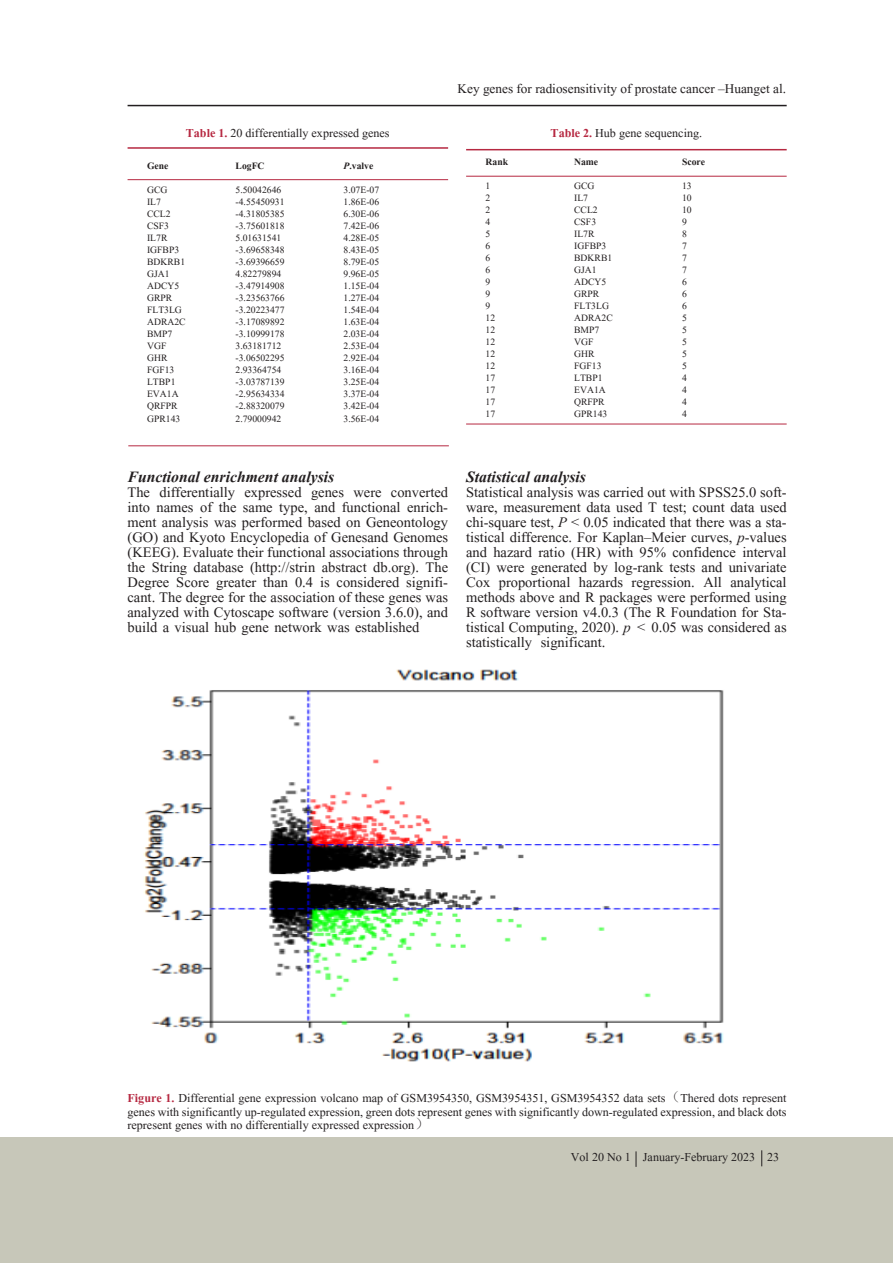
<style>
.page{position:relative;width:893px;height:1263px;background:#fff}
.page>*{position:absolute;margin:0;border:0;box-sizing:border-box;transform-origin:0 0}
.t1{font:italic 700 19.5px "Aparajita";color:#231f20}
.t2{font:18px/15px "Aparajita";color:#231f20;text-align:justify}
.t3{font:16.5px "Aparajita";color:#231f20}
.t4{font:15px/13.5px "Aparajita";color:#231f20;text-align:justify}
.t5{font:12px "Aparajita";color:#231f20}
.t6{font:700 12px "Aparajita";color:#231f20}
.s1{font-weight:700;color:#b62841}
.s2{font-style:italic}
.s3{font-family:"Sim Sun"}
</style>
<div class="page">
<hr style="left:128px;top:105px;width:659px;height:1px;background:#231f20">
<div style="left:0;top:1137px;width:893px;height:126px;background:#c7c7b9"></div>
<hr style="left:128px;top:147px;width:320px;height:2px;background:#b62841">
<hr style="left:128px;top:445px;width:321px;height:1px;background:#b62841">
<hr style="left:128px;top:179px;width:320px;height:1px;background:#b62841">
<hr style="left:466px;top:149px;width:321px;height:1px;background:#b62841">
<hr style="left:466px;top:176px;width:321px;height:1px;background:#b62841">
<hr style="left:466px;top:424px;width:321px;height:1px;background:#b62841">
<img style="left:143px;top:669px;width:581px;height:393px">
<svg style="left:636px;top:1151px;width:1px;height:16px"></svg>
<svg style="left:761px;top:1150px;width:1px;height:17px"></svg>
<p class="t4" style="left:186px;top:128px;width:205px"><span class="s1">Table 1.</span> 20 differentially expressed genes</p>
<p class="t6" style="left:147px;top:161px;width:23px">Gene</p>
<p class="t6" style="left:236px;top:161px;width:30px">LogFC</p>
<p class="t6" style="left:344px;top:161px;width:31px"><span class="s2">P</span>.valve</p>
<p class="t5" style="left:147px;top:184px;width:22px">GCG</p>
<p class="t5" style="left:236px;top:184px;width:47px">5.50042646</p>
<p class="t5" style="left:344px;top:184px;width:37px">3.07E-07</p>
<p class="t5" style="left:147px;top:196px;width:15px">IL7</p>
<p class="t5" style="left:236px;top:196px;width:51px">-4.55450931</p>
<p class="t5" style="left:344px;top:196px;width:37px">1.86E-06</p>
<p class="t5" style="left:147px;top:208px;width:25px">CCL2</p>
<p class="t5" style="left:236px;top:208px;width:51px">-4.31805385</p>
<p class="t5" style="left:344px;top:208px;width:37px">6.30E-06</p>
<p class="t5" style="left:147px;top:220px;width:24px">CSF3</p>
<p class="t5" style="left:236px;top:220px;width:51px">-3.75601818</p>
<p class="t5" style="left:344px;top:220px;width:37px">7.42E-06</p>
<p class="t5" style="left:147px;top:232px;width:22px">IL7R</p>
<p class="t5" style="left:236px;top:232px;width:47px">5.01631541</p>
<p class="t5" style="left:344px;top:232px;width:37px">4.28E-05</p>
<p class="t5" style="left:147px;top:244px;width:34px">IGFBP3</p>
<p class="t5" style="left:236px;top:244px;width:51px">-3.69658348</p>
<p class="t5" style="left:344px;top:244px;width:37px">8.43E-05</p>
<p class="t5" style="left:147px;top:256px;width:40px">BDKRB1</p>
<p class="t5" style="left:236px;top:256px;width:51px">-3.69396659</p>
<p class="t5" style="left:344px;top:256px;width:37px">8.79E-05</p>
<p class="t5" style="left:147px;top:268px;width:24px">GJA1</p>
<p class="t5" style="left:236px;top:268px;width:47px">4.82279894</p>
<p class="t5" style="left:344px;top:268px;width:37px">9.96E-05</p>
<p class="t5" style="left:147px;top:280px;width:34px">ADCY5</p>
<p class="t5" style="left:236px;top:280px;width:51px">-3.47914908</p>
<p class="t5" style="left:344px;top:280px;width:37px">1.15E-04</p>
<p class="t5" style="left:147px;top:292px;width:27px">GRPR</p>
<p class="t5" style="left:236px;top:292px;width:51px">-3.23563766</p>
<p class="t5" style="left:344px;top:292px;width:37px">1.27E-04</p>
<p class="t5" style="left:147px;top:304px;width:36px">FLT3LG</p>
<p class="t5" style="left:236px;top:304px;width:51px">-3.20223477</p>
<p class="t5" style="left:344px;top:304px;width:37px">1.54E-04</p>
<p class="t5" style="left:147px;top:316px;width:40px">ADRA2C</p>
<p class="t5" style="left:236px;top:316px;width:51px">-3.17089892</p>
<p class="t5" style="left:344px;top:316px;width:37px">1.63E-04</p>
<p class="t5" style="left:147px;top:328px;width:27px">BMP7</p>
<p class="t5" style="left:236px;top:328px;width:51px">-3.10999178</p>
<p class="t5" style="left:344px;top:328px;width:37px">2.03E-04</p>
<p class="t5" style="left:147px;top:340px;width:21px">VGF</p>
<p class="t5" style="left:236px;top:340px;width:47px">3.63181712</p>
<p class="t5" style="left:344px;top:340px;width:37px">2.53E-04</p>
<p class="t5" style="left:147px;top:352px;width:22px">GHR</p>
<p class="t5" style="left:236px;top:352px;width:51px">-3.06502295</p>
<p class="t5" style="left:344px;top:352px;width:37px">2.92E-04</p>
<p class="t5" style="left:147px;top:364px;width:29px">FGF13</p>
<p class="t5" style="left:236px;top:364px;width:47px">2.93364754</p>
<p class="t5" style="left:344px;top:364px;width:37px">3.16E-04</p>
<p class="t5" style="left:147px;top:376px;width:30px">LTBP1</p>
<p class="t5" style="left:236px;top:376px;width:51px">-3.03787139</p>
<p class="t5" style="left:344px;top:376px;width:37px">3.25E-04</p>
<p class="t5" style="left:147px;top:388px;width:33px">EVA1A</p>
<p class="t5" style="left:236px;top:388px;width:51px">-2.95634334</p>
<p class="t5" style="left:344px;top:388px;width:37px">3.37E-04</p>
<p class="t5" style="left:147px;top:400px;width:32px">QRFPR</p>
<p class="t5" style="left:236px;top:400px;width:51px">-2.88320079</p>
<p class="t5" style="left:344px;top:400px;width:37px">3.42E-04</p>
<p class="t5" style="left:147px;top:412px;width:35px">GPR143</p>
<p class="t5" style="left:236px;top:412px;width:47px">2.79000942</p>
<p class="t5" style="left:344px;top:412px;width:37px">3.56E-04</p>
<p class="t3" style="left:458px;top:81px;width:330px">Key genes for radiosensitivity of prostate cancer –Huanget al.</p>
<p class="t4" style="left:551px;top:128px;width:153px"><span class="s1">Table 2.</span> Hub gene sequencing.</p>
<p class="t6" style="left:486px;top:157px;width:24px">Rank</p>
<p class="t6" style="left:574px;top:157px;width:26px">Name</p>
<p class="t6" style="left:682px;top:157px;width:25px">Score</p>
<p class="t5" style="left:486px;top:180px;width:6px">1</p>
<p class="t5" style="left:574px;top:180px;width:22px">GCG</p>
<p class="t5" style="left:682px;top:180px;width:11px">13</p>
<p class="t5" style="left:486px;top:192px;width:6px">2</p>
<p class="t5" style="left:574px;top:192px;width:15px">IL7</p>
<p class="t5" style="left:682px;top:192px;width:11px">10</p>
<p class="t5" style="left:486px;top:204px;width:6px">2</p>
<p class="t5" style="left:574px;top:204px;width:25px">CCL2</p>
<p class="t5" style="left:682px;top:204px;width:11px">10</p>
<p class="t5" style="left:486px;top:216px;width:6px">4</p>
<p class="t5" style="left:574px;top:216px;width:24px">CSF3</p>
<p class="t5" style="left:682px;top:216px;width:6px">9</p>
<p class="t5" style="left:486px;top:228px;width:6px">5</p>
<p class="t5" style="left:574px;top:228px;width:22px">IL7R</p>
<p class="t5" style="left:682px;top:228px;width:6px">8</p>
<p class="t5" style="left:486px;top:240px;width:6px">6</p>
<p class="t5" style="left:574px;top:240px;width:34px">IGFBP3</p>
<p class="t5" style="left:682px;top:240px;width:6px">7</p>
<p class="t5" style="left:486px;top:252px;width:6px">6</p>
<p class="t5" style="left:574px;top:252px;width:40px">BDKRB1</p>
<p class="t5" style="left:682px;top:252px;width:6px">7</p>
<p class="t5" style="left:486px;top:264px;width:6px">6</p>
<p class="t5" style="left:574px;top:264px;width:24px">GJA1</p>
<p class="t5" style="left:682px;top:264px;width:6px">7</p>
<p class="t5" style="left:486px;top:276px;width:6px">9</p>
<p class="t5" style="left:574px;top:276px;width:34px">ADCY5</p>
<p class="t5" style="left:682px;top:276px;width:6px">6</p>
<p class="t5" style="left:486px;top:288px;width:6px">9</p>
<p class="t5" style="left:574px;top:288px;width:27px">GRPR</p>
<p class="t5" style="left:682px;top:288px;width:6px">6</p>
<p class="t5" style="left:486px;top:300px;width:6px">9</p>
<p class="t5" style="left:574px;top:300px;width:36px">FLT3LG</p>
<p class="t5" style="left:682px;top:300px;width:6px">6</p>
<p class="t5" style="left:486px;top:312px;width:11px">12</p>
<p class="t5" style="left:574px;top:312px;width:40px">ADRA2C</p>
<p class="t5" style="left:682px;top:312px;width:6px">5</p>
<p class="t5" style="left:486px;top:324px;width:11px">12</p>
<p class="t5" style="left:574px;top:324px;width:27px">BMP7</p>
<p class="t5" style="left:682px;top:324px;width:6px">5</p>
<p class="t5" style="left:486px;top:336px;width:11px">12</p>
<p class="t5" style="left:574px;top:336px;width:21px">VGF</p>
<p class="t5" style="left:682px;top:336px;width:6px">5</p>
<p class="t5" style="left:486px;top:348px;width:11px">12</p>
<p class="t5" style="left:574px;top:348px;width:22px">GHR</p>
<p class="t5" style="left:682px;top:348px;width:6px">5</p>
<p class="t5" style="left:486px;top:360px;width:11px">12</p>
<p class="t5" style="left:574px;top:360px;width:29px">FGF13</p>
<p class="t5" style="left:682px;top:360px;width:6px">5</p>
<p class="t5" style="left:486px;top:372px;width:11px">17</p>
<p class="t5" style="left:574px;top:372px;width:30px">LTBP1</p>
<p class="t5" style="left:682px;top:372px;width:6px">4</p>
<p class="t5" style="left:486px;top:384px;width:11px">17</p>
<p class="t5" style="left:574px;top:384px;width:33px">EVA1A</p>
<p class="t5" style="left:682px;top:384px;width:6px">4</p>
<p class="t5" style="left:486px;top:396px;width:11px">17</p>
<p class="t5" style="left:574px;top:396px;width:32px">QRFPR</p>
<p class="t5" style="left:682px;top:396px;width:6px">4</p>
<p class="t5" style="left:486px;top:408px;width:11px">17</p>
<p class="t5" style="left:574px;top:408px;width:35px">GPR143</p>
<p class="t5" style="left:682px;top:408px;width:6px">4</p>
<p class="t1" style="left:128px;top:468px;width:208px">Functional enrichment analysis</p>
<p class="t2" style="left:128px;top:487px;width:322px">The differentially expressed genes were converted into names of the same type, and functional enrich&shy;ment analysis was performed based on Geneontology (GO) and Kyoto Encyclopedia of Genesand Genomes (KEEG). Evaluate their functional associations through the String database (http://strin abstract db.org). The Degree Score greater than 0.4 is considered signifi&shy;cant. The degree for the association of these genes was analyzed with Cytoscape software (version 3.6.0), and build a visual hub gene network was established</p>
<p class="t1" style="left:466px;top:468px;width:121px">Statistical analysis</p>
<p class="t2" style="left:466px;top:487px;width:322px">Statistical analysis was carried out with SPSS25.0 soft&shy;ware, measurement data used T test; count data used chi-square test, <span class="s2">P</span> &lt; 0.05 indicated that there was a sta&shy;tistical difference. For Kaplan–Meier curves, <span class="s2">p</span>-values and hazard ratio (HR) with 95% confidence interval (CI) were generated by log-rank tests and univariate Cox proportional hazards regression. All analytical methods above and R packages were performed using R software version v4.0.3 (The R Foundation for Sta&shy;tistical Computing, 2020). <span class="s2">p</span> &lt; 0.05 was considered as statistically significant.</p>
<p class="t4" style="left:128px;top:1093px;width:661px"><span class="s1">Figure 1.</span> Differential gene expression volcano map of GSM3954350, GSM3954351, GSM3954352 data sets<span class="s3">（</span>Thered dots represent genes with significantly up-regulated expression, green dots represent genes with significantly down-regulated expression, and black dots represent genes with no differentially expressed expression<span class="s3">）</span></p>
<p class="t4" style="left:591px;top:1150px;width:187px">Vol 19 No 4 July-Aug st 202 308</p>
<p class="t4" style="left:571px;top:1152px;width:210px">Vol 20 No 1 January-February 2023 23</p>
</div>
